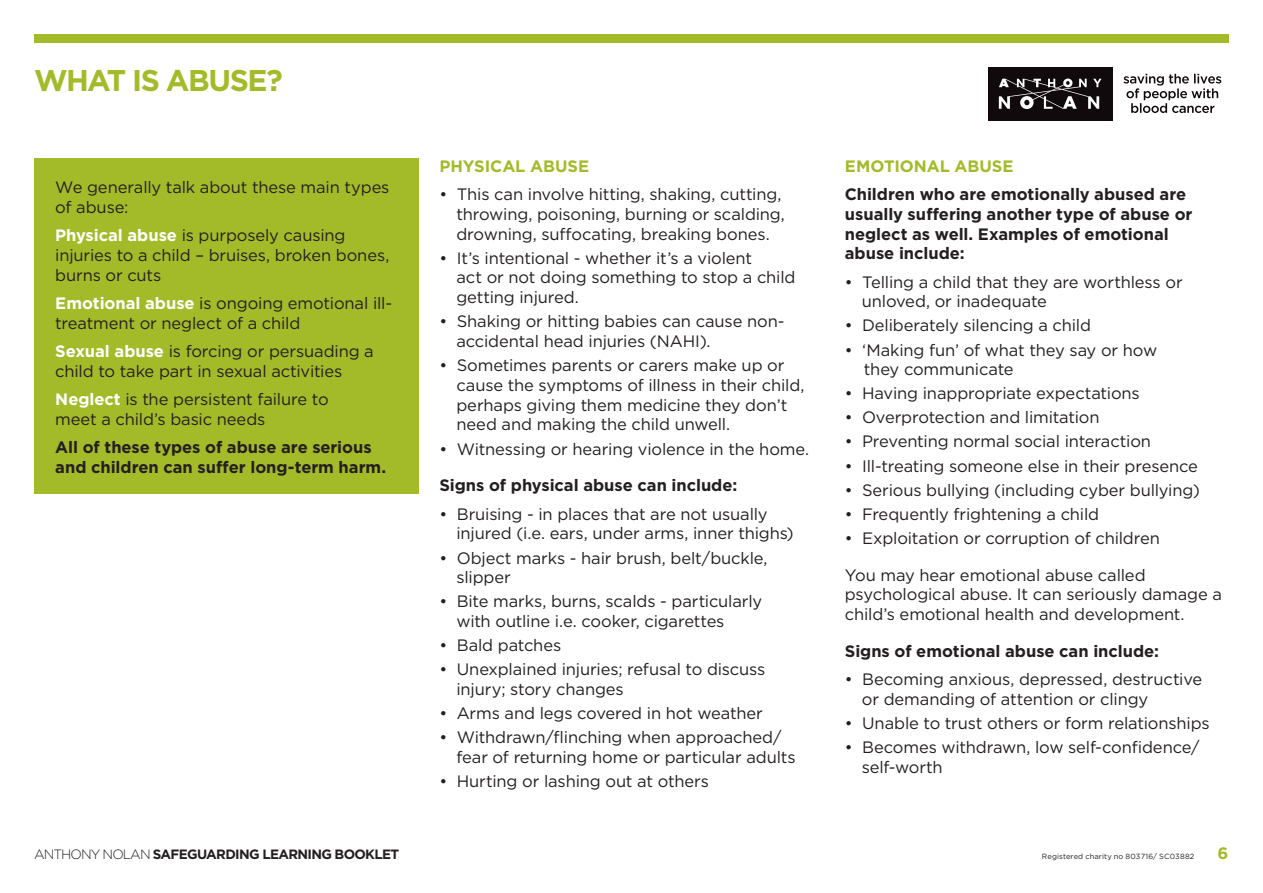
<style>
.page{position:relative;width:1263px;height:893px;background:#fff}
.page>*{position:absolute;margin:0;border:0;box-sizing:border-box;transform-origin:0 0}
.Heading_20pts{font:700 30px "Gotham";letter-spacing:-.05em;color:#a3bb29}
.Body_11pts{font:16.5px/19.8px "Gotham";letter-spacing:-.01em;color:#231f20}
.Body_11pts-2{font:700 16.5px/19.8px "Gotham";color:#231f20}
.Body_11pts-3{font:700 16.5px "Gotham";color:#a3bb29}
.t1{font:700 13.5px "Gotham";letter-spacing:-.05em;color:#231f20}
.t2{font:7.5px "Gotham";letter-spacing:.015em;color:#231f20}
.s1{font-weight:700;color:#fff}
.s2{font-weight:300}
</style>
<div class="page">
<div style="left:988px;top:67px;width:124px;height:53px;background:#110a0c"></div>
<svg style="left:999px;top:79px;width:102px;height:30px"></svg>
<svg style="left:1123px;top:74px;width:98px;height:39px"></svg>
<div style="left:34px;top:34px;width:1195px;height:9px;background:#a3bb29"></div>
<div style="left:34px;top:158px;width:384px;height:336px;background:#a3bb29"></div>
<p class="Heading_20pts" style="left:34px;top:61px;width:250px">WHAT IS ABUSE?</p>
<p class="Body_11pts" style="left:55px;top:177px;width:336px">We generally talk about these main types of abuse:</p>
<p class="Body_11pts" style="left:55px;top:225px;width:292px"><span class="s1">Physical abuse</span> is purposely causing</p>
<p class="Body_11pts" style="left:55px;top:245px;width:336px">injuries to a child – bruises, broken bones, burns or cuts</p>
<p class="Body_11pts" style="left:55px;top:293px;width:338px"><span class="s1">Emotional abuse</span> is ongoing emotional ill&shy;treatment or neglect of a child</p>
<p class="Body_11pts" style="left:55px;top:341px;width:320px"><span class="s1">Sexual abuse</span> is forcing or persuading a child to take part in sexual activities</p>
<p class="Body_11pts" style="left:55px;top:389px;width:275px"><span class="s1">Neglect</span> is the persistent failure to</p>
<p class="Body_11pts" style="left:55px;top:409px;width:212px">meet a child’s basic needs</p>
<p class="Body_11pts-2" style="left:55px;top:437px;width:332px">All of these types of abuse are serious and children can suffer long-term harm.</p>
<p class="Body_11pts-3" style="left:439px;top:155px;width:151px">PHYSICAL ABUSE</p>
<p class="Body_11pts" style="left:439px;top:184px;width:344px">• This can involve hitting, shaking, cutting,</p>
<p class="Body_11pts" style="left:456px;top:204px;width:330px">throwing, poisoning, burning or scalding, drowning, suffocating, breaking bones.</p>
<p class="Body_11pts" style="left:439px;top:247px;width:314px">• It’s intentional - whether it’s a violent</p>
<p class="Body_11pts" style="left:456px;top:267px;width:340px">act or not doing something to stop a child getting injured.</p>
<p class="Body_11pts" style="left:439px;top:311px;width:347px">• Shaking or hitting babies can cause non-</p>
<p class="Body_11pts" style="left:456px;top:331px;width:256px">accidental head injuries (NAHI).</p>
<p class="Body_11pts" style="left:439px;top:355px;width:347px">• Sometimes parents or carers make up or</p>
<p class="Body_11pts" style="left:456px;top:375px;width:349px">cause the symptoms of illness in their child, perhaps giving them medicine they don’t need and making the child unwell.</p>
<p class="Body_11pts" style="left:439px;top:438px;width:371px">• Witnessing or hearing violence in the home.</p>
<p class="Body_11pts-2" style="left:439px;top:475px;width:299px">Signs of physical abuse can include:</p>
<p class="Body_11pts" style="left:439px;top:504px;width:330px">• Bruising - in places that are not usually</p>
<p class="Body_11pts" style="left:456px;top:523px;width:339px">injured (i.e. ears, under arms, inner thighs)</p>
<p class="Body_11pts" style="left:439px;top:547px;width:330px">• Object marks - hair brush, belt/buckle,</p>
<p class="Body_11pts" style="left:456px;top:567px;width:56px">slipper</p>
<p class="Body_11pts" style="left:439px;top:591px;width:324px">• Bite marks, burns, scalds - particularly</p>
<p class="Body_11pts" style="left:456px;top:611px;width:270px">with outline i.e. cooker, cigarettes</p>
<p class="Body_11pts" style="left:439px;top:635px;width:123px">• Bald patches</p>
<p class="Body_11pts" style="left:439px;top:659px;width:327px">• Unexplained injuries; refusal to discuss</p>
<p class="Body_11pts" style="left:456px;top:679px;width:169px">injury; story changes</p>
<p class="Body_11pts" style="left:439px;top:703px;width:325px">• Arms and legs covered in hot weather</p>
<p class="Body_11pts" style="left:439px;top:727px;width:344px">• Withdrawn/flinching when approached/</p>
<p class="Body_11pts" style="left:456px;top:747px;width:341px">fear of returning home or particular adults</p>
<p class="Body_11pts" style="left:439px;top:771px;width:271px">• Hurting or lashing out at others</p>
<p class="Body_11pts-3" style="left:845px;top:155px;width:170px">EMOTIONAL ABUSE</p>
<p class="Body_11pts-2" style="left:845px;top:184px;width:349px">Children who are emotionally abused are usually suffering another type of abuse or neglect as well. Examples of emotional abuse include:</p>
<p class="Body_11pts" style="left:845px;top:272px;width:339px">• Telling a child that they are worthless or</p>
<p class="Body_11pts" style="left:862px;top:291px;width:187px">unloved, or inadequate</p>
<p class="Body_11pts" style="left:845px;top:315px;width:248px">• Deliberately silencing a child</p>
<p class="Body_11pts" style="left:845px;top:339px;width:314px">• ‘Making fun’ of what they say or how</p>
<p class="Body_11pts" style="left:864px;top:359px;width:151px">they communicate</p>
<p class="Body_11pts" style="left:845px;top:383px;width:296px">• Having inappropriate expectations</p>
<p class="Body_11pts" style="left:845px;top:407px;width:256px">• Overprotection and limitation</p>
<p class="Body_11pts" style="left:845px;top:431px;width:308px">• Preventing normal social interaction</p>
<p class="Body_11pts" style="left:845px;top:455px;width:355px">• Ill-treating someone else in their presence</p>
<p class="Body_11pts" style="left:845px;top:479px;width:357px">• Serious bullying (including cyber bullying)</p>
<p class="Body_11pts" style="left:845px;top:504px;width:256px">• Frequently frightening a child</p>
<p class="Body_11pts" style="left:845px;top:528px;width:317px">• Exploitation or corruption of children</p>
<p class="Body_11pts" style="left:845px;top:564px;width:379px">You may hear emotional abuse called psychological abuse. It can seriously damage a child’s emotional health and development.</p>
<p class="Body_11pts-2" style="left:845px;top:641px;width:316px">Signs of emotional abuse can include:</p>
<p class="Body_11pts" style="left:845px;top:669px;width:359px">• Becoming anxious, depressed, destructive</p>
<p class="Body_11pts" style="left:862px;top:689px;width:288px">or demanding of attention or clingy</p>
<p class="Body_11pts" style="left:845px;top:713px;width:366px">• Unable to trust others or form relationships</p>
<p class="Body_11pts" style="left:845px;top:737px;width:356px">• Becomes withdrawn, low self-confidence/</p>
<p class="Body_11pts" style="left:862px;top:757px;width:82px">self-worth</p>
<p class="t1" style="left:34px;top:845px;width:367px"><span class="s2">ANTHONY NOLAN</span> SAFEGUARDING LEARNING BOOKLET</p>
<p class="t2" style="left:1042px;top:851px;width:154px">Registered charity no 803716/ SC03882</p>
<p class="Body_11pts-3" style="left:1217px;top:842px;width:12px">6</p>
</div>
